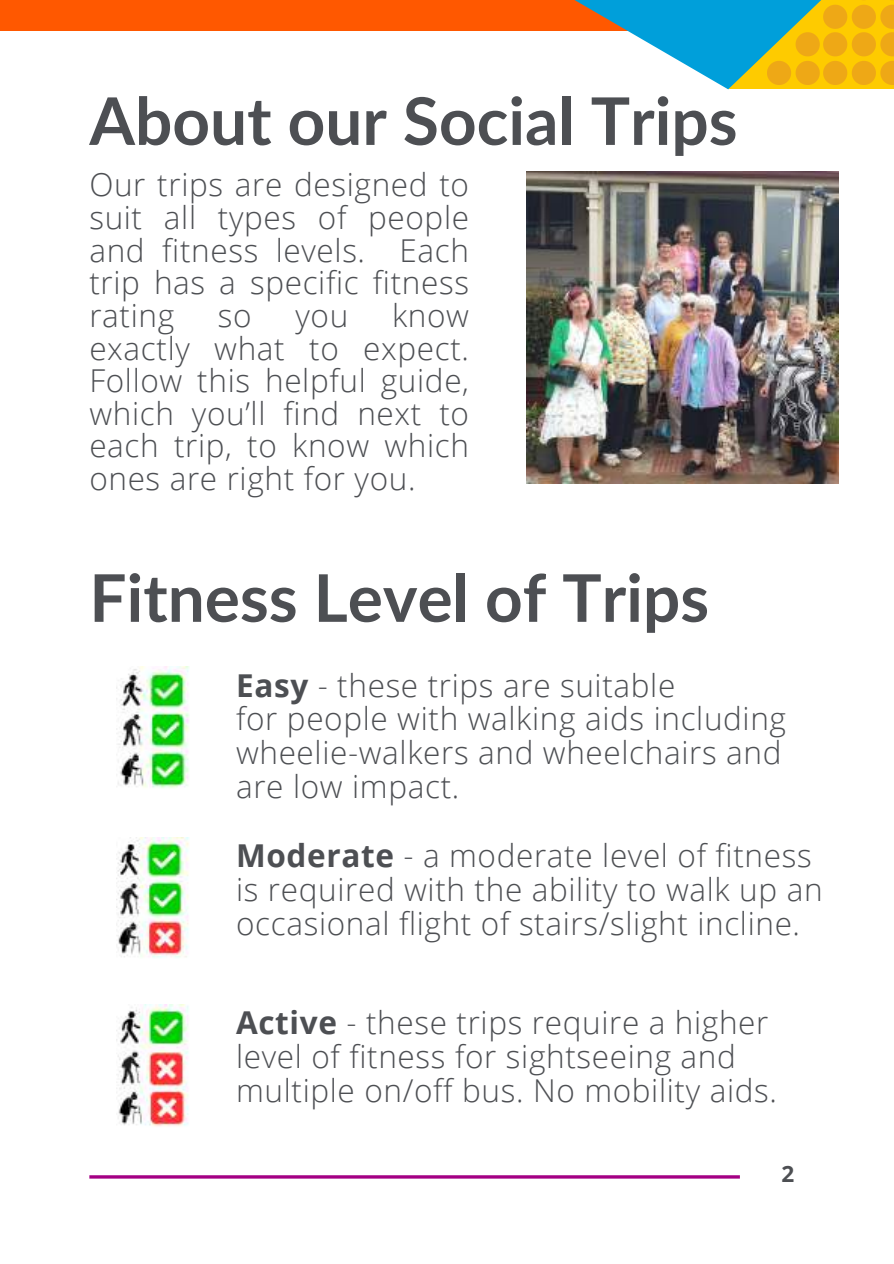
<style>
.page{position:relative;width:894px;height:1264px;background:#fff}
.page>*{position:absolute;margin:0;border:0;box-sizing:border-box;transform-origin:0 0}
.t1{font:700 65.7px "Lato";color:#4d4f53}
.t2{font:300 31.5px/32.7px "Open Sans";letter-spacing:.02em;color:#4d4f53}
.t3{font:700 22.5px "Open Sans";color:#4d4f53}
.s1{font-weight:700}
</style>
<div class="page">
<hr style="left:89px;top:1175px;width:650px;height:3px;background:#a40084">
<div style="left:0;top:0;width:700px;height:31px;background:#ff5800"></div>
<svg style="left:574px;top:0;width:154px;height:89px"></svg>
<svg style="left:728px;top:0;width:165px;height:89px;background:#52ad92"></svg>
<svg style="left:767px;top:0;width:126px;height:84px;background:#d4b527"></svg>
<img style="left:526px;top:172px;width:311px;height:311px">
<img style="left:116px;top:666px;width:74px;height:122px">
<img style="left:116px;top:837px;width:73px;height:121px">
<img style="left:116px;top:1004px;width:73px;height:123px">
<h1 class="t1" style="left:89px;top:80px;width:649px">About our Social Trips</h1>
<p class="t2" style="left:89px;top:168px;width:381px;text-align:justify">Our trips are designed to suit all types of people and fitness levels. Each trip has a specific fitness rating</p>
<p class="t2" style="left:89px;top:298px;width:381px;text-align:justify;text-indent:302px">know exactly what to expect.<br>Follow this helpful guide, which you’ll find next to each trip, to know which ones are right for you.</p>
<p class="t2" style="left:218px;top:298px;width:35px">so</p>
<p class="t2" style="left:295px;top:298px;width:54px">you</p>
<h1 class="t1" style="left:89px;top:557px;width:621px">Fitness Level of Trips</h1>
<p class="t2" style="left:236px;top:667px;width:551px;line-height:33.8px"><span class="s1">Easy</span> - these trips are suitable<br>for people with walking aids including wheelie-walkers and wheelchairs and are low impact.</p>
<p class="t2" style="left:236px;top:838px;width:588px;line-height:33.8px"><span class="s1">Moderate</span> - a moderate level of fitness is required with the ability to walk up an occasional flight of stairs/slight incline.</p>
<p class="t2" style="left:236px;top:1005px;width:542px;line-height:33.8px"><span class="s1">Active</span> - these trips require a higher level of fitness for sightseeing and multiple on/off bus. No mobility aids.</p>
<p class="t3" style="left:781px;top:1157px;width:14px">2</p>
</div>
